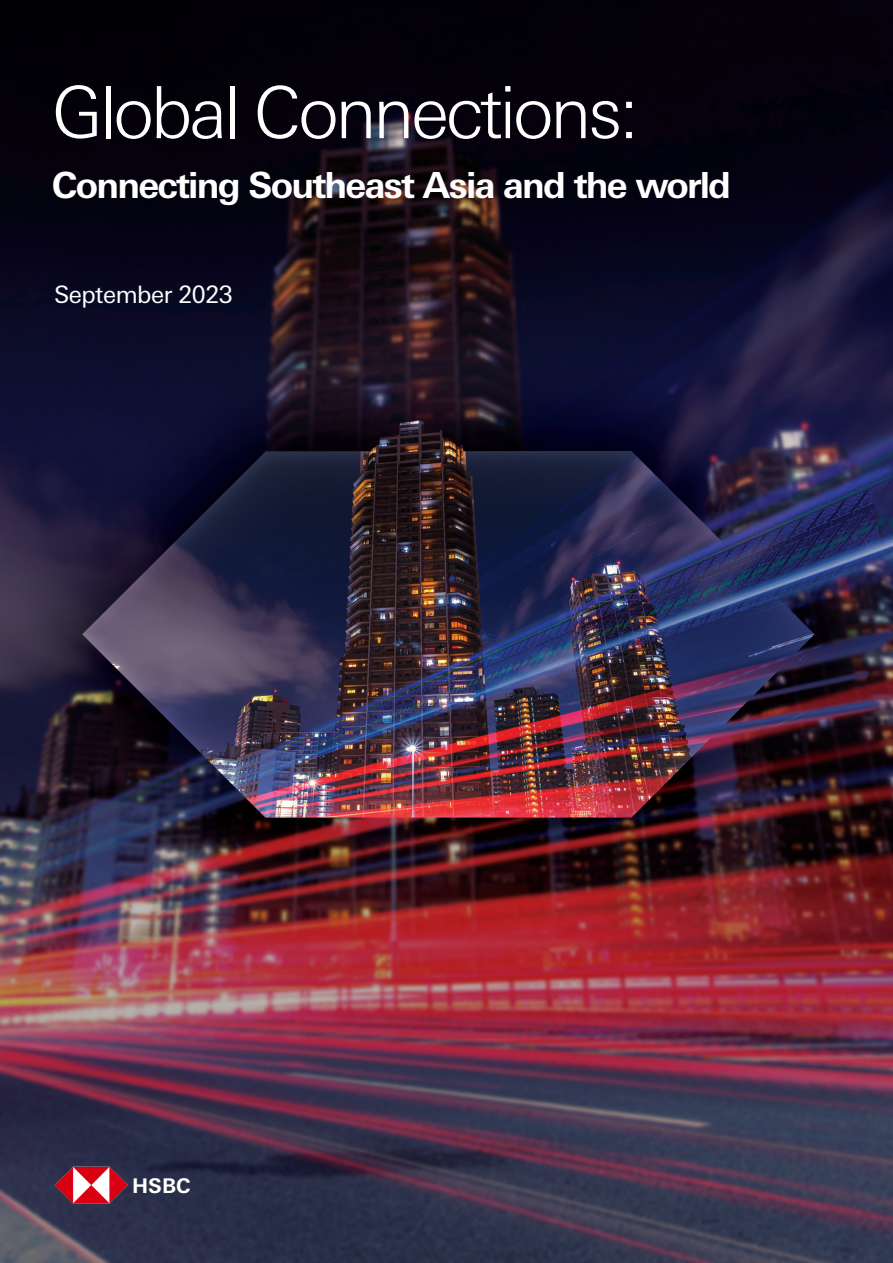
<style>
.page{position:relative;width:893px;height:1263px;background:#fff}
.page>*{position:absolute;margin:0;border:0;box-sizing:border-box;transform-origin:0 0}
.t1{font:300 72px "Univers Nextfor HSBC";letter-spacing:-.05em;color:#fff}
.t2{font:700 36px "Univers Nextfor HSBC";letter-spacing:-.05em;color:#fff}
.t3{font:24px "Univers Nextfor HSBC";letter-spacing:-.02em;color:#fff}
.t4{font:700 20.25px "Univers Nextfor HSBC";color:#fff}
</style>
<div class="page">
<img style="left:0;top:0;width:893px;height:1263px">
<img style="left:51px;top:1131px;width:79px;height:108px">
<p class="t1" style="left:52px;top:62px;width:589px">Global Connections:</p>
<p class="t2" style="left:52px;top:160px;width:681px">Connecting Southeast Asia and the world</p>
<p class="t3" style="left:54px;top:278px;width:180px">September 2023</p>
<p class="t4" style="left:132px;top:1171px;width:60px">HSBC</p>
</div>
